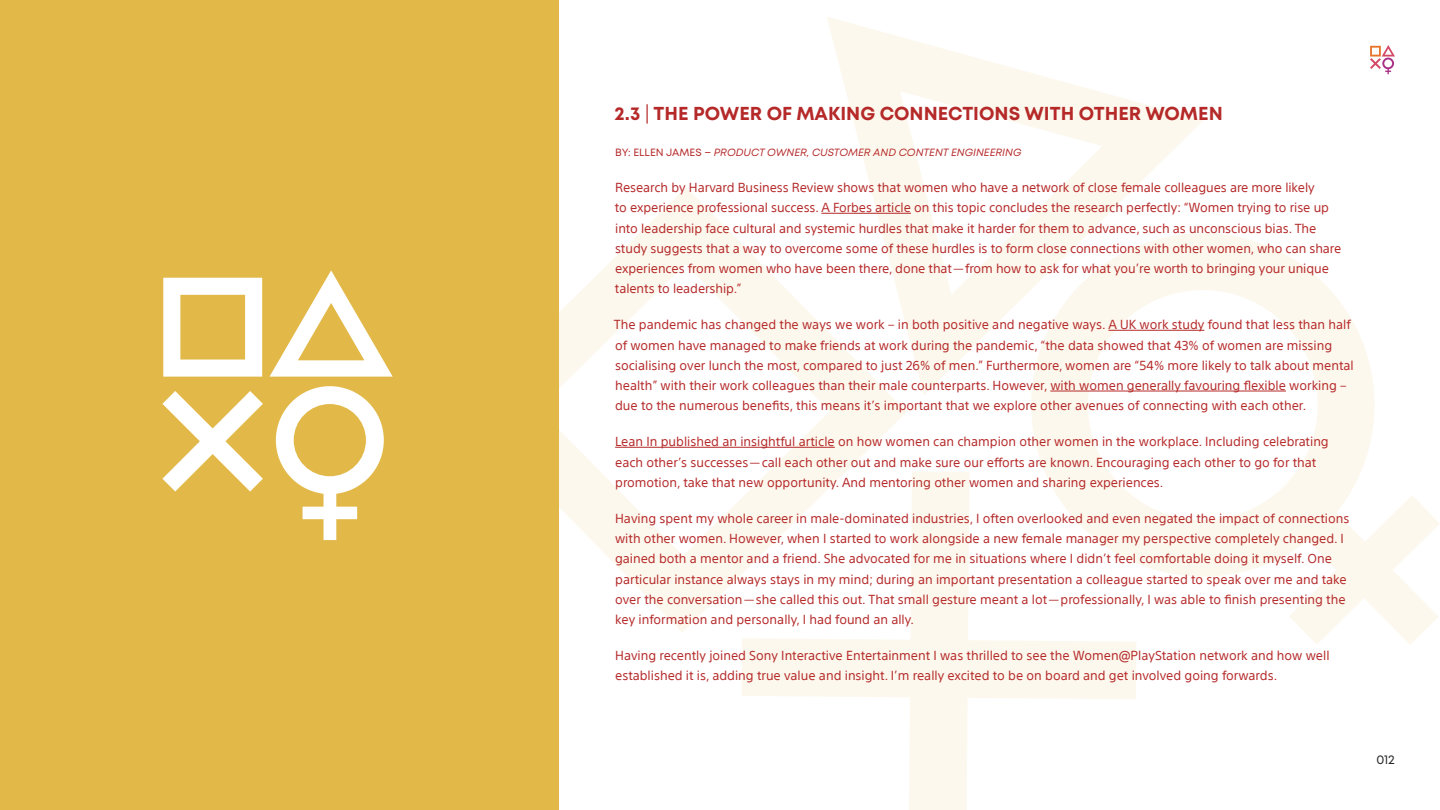
<style>
.page{position:relative;width:1440px;height:810px;background:#fff}
.page>*{position:absolute;margin:0;border:0;box-sizing:border-box;transform-origin:0 0}
.t1{font:700 18.75px "Mont";color:#b52929}
.t2{font:12.75px/20.2px "SST";color:#b52929}
.t3{font:12.75px "Mont";color:#262626}
.t4{font:italic 10.5px "Mont";color:#b52929}
.s1{font-weight:400}
.s2{font-style:normal}
</style>
<div class="page">
<div style="left:0;top:0;width:559px;height:810px;background:#e2b949"></div>
<svg style="left:163px;top:278px;width:99px;height:99px"></svg>
<svg style="left:270px;top:270px;width:123px;height:107px"></svg>
<svg style="left:162px;top:391px;width:101px;height:101px"></svg>
<svg style="left:276px;top:386px;width:108px;height:154px"></svg>
<svg style="left:559px;top:188px;width:347px;height:444px"></svg>
<svg style="left:827px;top:17px;width:376px;height:378px"></svg>
<svg style="left:742px;top:471px;width:394px;height:339px"></svg>
<svg style="left:1014px;top:216px;width:426px;height:429px"></svg>
<hr style="left:821px;top:213px;width:90px;height:1px;background:#b52929">
<hr style="left:1108px;top:330px;width:96px;height:1px;background:#b52929">
<hr style="left:1050px;top:391px;width:236px;height:1px;background:#b52929">
<hr style="left:615px;top:447px;width:220px;height:1px;background:#b52929">
<svg style="left:1370px;top:45px;width:25px;height:29px"></svg>
<h1 class="t1" style="left:615px;top:101px;width:610px">2.3 <span class="s1">|</span> THE POWER OF MAKING CONNECTIONS WITH OTHER WOMEN</h1>
<p class="t4" style="left:615px;top:146px;width:408px"><span class="s2">BY: ELLEN JAMES –</span> PRODUCT OWNER, CUSTOMER AND CONTENT ENGINEERING</p>
<p class="t2" style="left:615px;top:177px;width:728px">Research by Harvard Business Review shows that women who have a network of close female colleagues are more likely<br>to experience professional success. A Forbes article on this topic concludes the research perfectly: “Women trying to rise up into leadership face cultural and systemic hurdles that make it harder for them to advance, such as unconscious bias. The study suggests that a way to overcome some of these hurdles is to form close connections with other women, who can share experiences from women who have been there, done that—from how to ask for what you’re worth to bringing your unique talents to leadership.”</p>
<p class="t2" style="left:614px;top:314px;width:741px">The pandemic has changed the ways we work – in both positive and negative ways. A UK work study found that less than half of women have managed to make friends at work during the pandemic, “the data showed that 43% of women are missing socialising over lunch the most, compared to just 26% of men.” Furthermore, women are “54% more likely to talk about mental health” with their work colleagues than their male counterparts. However, with women generally favouring flexible working – due to the numerous benefits, this means it’s important that we explore other avenues of connecting with each other.</p>
<p class="t2" style="left:615px;top:431px;width:715px">Lean In published an insightful article on how women can champion other women in the workplace. Including celebrating each other’s successes—call each other out and make sure our efforts are known. Encouraging each other to go for that promotion, take that new opportunity. And mentoring other women and sharing experiences.</p>
<p class="t2" style="left:615px;top:508px;width:736px">Having spent my whole career in male-dominated industries, I often overlooked and even negated the impact of connections with other women. However, when I started to work alongside a new female manager my perspective completely changed. I gained both a mentor and a friend. She advocated for me in situations where I didn’t feel comfortable doing it myself. One particular instance always stays in my mind; during an important presentation a colleague started to speak over me and take over the conversation—she called this out. That small gesture meant a lot—professionally, I was able to finish presenting the key information and personally, I had found an ally.</p>
<p class="t2" style="left:615px;top:645px;width:716px">Having recently joined Sony Interactive Entertainment I was thrilled to see the Women@PlayStation network and how well established it is, adding true value and insight. I’m really excited to be on board and get involved going forwards.</p>
<p class="t3" style="left:1376px;top:752px;width:20px">012</p>
</div>
